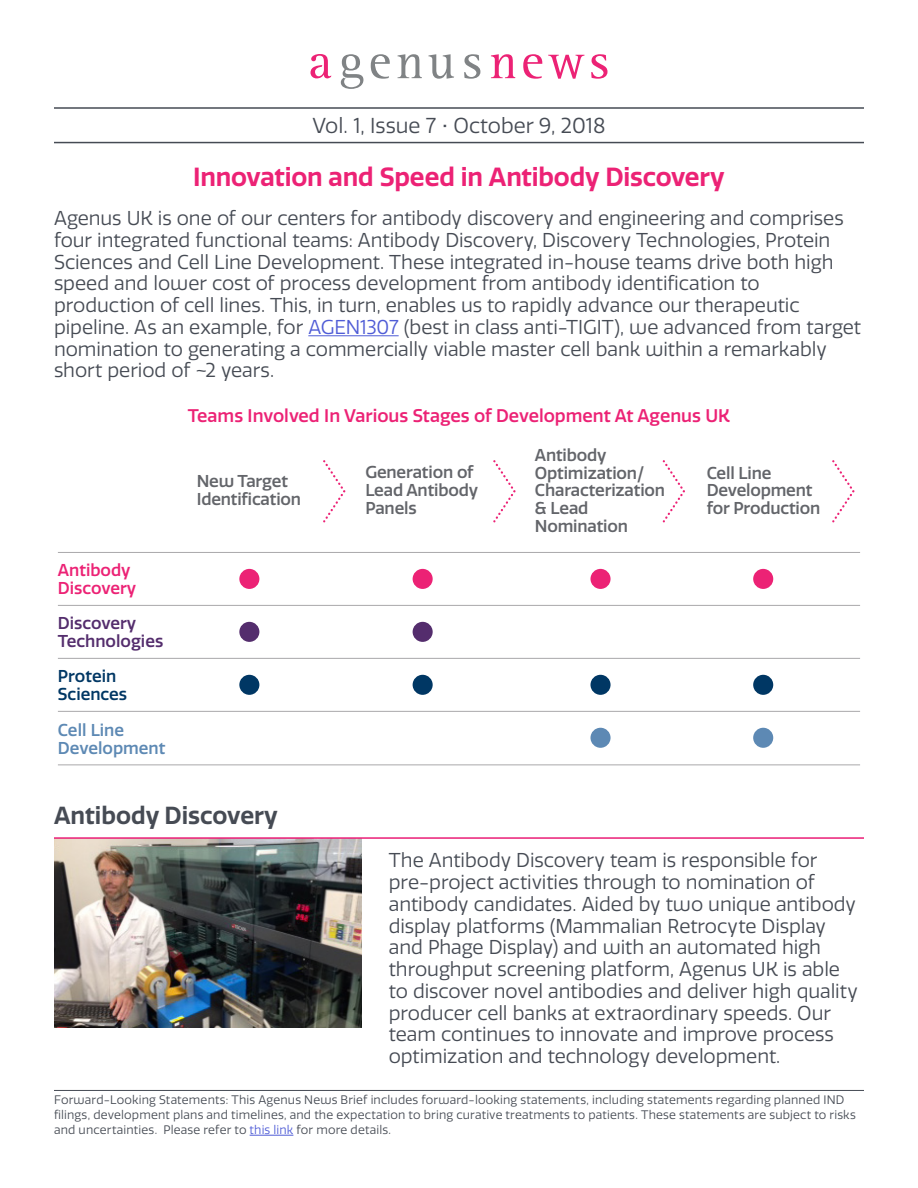
<style>
.page{position:relative;width:918px;height:1188px;background:#fff}
.page>*{position:absolute;margin:0;border:0;box-sizing:border-box;transform-origin:0 0}
.t1{font:600 25.5px "Quatro";letter-spacing:-.01em;color:#ec2275}
.t2{font:600 24px "Quatro";color:#464b54}
.t3{font:21px "Quatro";color:#464b54}
.t4{font:19.5px/21.8px "Quatro";letter-spacing:-.005em;color:#464b54}
.t5{font:500 17.85px "Quatro";color:#ec2275}
.t6{font:500 16.65px/17.9px "Quatro";letter-spacing:-.01em;color:#63656a}
.t7{font:500 16.65px/17.9px "Quatro";color:#542d6d}
.t8{font:500 16.65px/17.9px "Quatro";color:#5d89b4}
.t9{font:500 16.65px/17.9px "Quatro";color:#ec2275}
.t10{font:500 16.65px/17.9px "Quatro";color:#003764}
.t11{font:12px/15px "Quatro";letter-spacing:.015em;color:#464b54}
.s1{color:#4f5cd6}
</style>
<div class="page">
<img style="left:54px;top:839px;width:308px;height:189px">
<hr style="left:54px;top:837px;width:810px;height:2px;background:#ea1d76">
<hr style="left:308px;top:335px;width:91px;height:1px;background:#4f5cd6">
<svg style="left:464px;top:54px;width:16px;height:25px"></svg>
<svg style="left:371px;top:54px;width:19px;height:25px"></svg>
<svg style="left:398px;top:54px;width:24px;height:24px"></svg>
<svg style="left:428px;top:54px;width:26px;height:25px"></svg>
<svg style="left:491px;top:54px;width:24px;height:24px"></svg>
<svg style="left:310px;top:54px;width:21px;height:24px"></svg>
<svg style="left:341px;top:54px;width:22px;height:35px"></svg>
<svg style="left:523px;top:54px;width:19px;height:25px"></svg>
<svg style="left:548px;top:55px;width:36px;height:24px"></svg>
<svg style="left:591px;top:54px;width:17px;height:25px"></svg>
<hr style="left:54px;top:107px;width:810px;height:2px;background:#464b54">
<hr style="left:54px;top:142px;width:810px;height:1px;background:#464b54">
<hr style="left:250px;top:1135px;width:43px;height:1px;background:#4f5cd6">
<hr style="left:54px;top:1090px;width:810px;height:1px;background:#464b54">
<svg style="left:323px;top:460px;width:23px;height:62px"></svg>
<svg style="left:493px;top:460px;width:23px;height:62px"></svg>
<svg style="left:662px;top:460px;width:23px;height:62px"></svg>
<svg style="left:832px;top:460px;width:23px;height:62px"></svg>
<div style="left:239px;top:569px;width:20px;height:20px;background:#ec2275;border-radius:50%"></div>
<div style="left:413px;top:569px;width:20px;height:20px;background:#ec2275;border-radius:50%"></div>
<div style="left:590px;top:569px;width:21px;height:20px;background:#ec2275;border-radius:50%"></div>
<div style="left:753px;top:569px;width:20px;height:20px;background:#ec2275;border-radius:50%"></div>
<div style="left:239px;top:622px;width:20px;height:20px;background:#542d6d;border-radius:50%"></div>
<div style="left:413px;top:622px;width:20px;height:20px;background:#542d6d;border-radius:50%"></div>
<div style="left:239px;top:675px;width:20px;height:20px;background:#003764;border-radius:50%"></div>
<div style="left:413px;top:675px;width:20px;height:20px;background:#003764;border-radius:50%"></div>
<div style="left:590px;top:675px;width:21px;height:20px;background:#003764;border-radius:50%"></div>
<div style="left:753px;top:675px;width:20px;height:20px;background:#003764;border-radius:50%"></div>
<div style="left:590px;top:728px;width:21px;height:20px;background:#5d89b4;border-radius:50%"></div>
<div style="left:753px;top:728px;width:20px;height:20px;background:#5d89b4;border-radius:50%"></div>
<hr style="left:58px;top:605px;width:802px;height:1px;background:#a9a8aa">
<hr style="left:58px;top:552px;width:802px;height:1px;background:#a9a8aa">
<hr style="left:58px;top:658px;width:802px;height:1px;background:#a9a8aa">
<hr style="left:58px;top:711px;width:802px;height:1px;background:#a9a8aa">
<hr style="left:58px;top:765px;width:802px;height:1px;background:#a9a8aa">
<p class="t3" style="left:313px;top:114px;width:294px">Vol. 1, Issue 7 • October 9, 2018</p>
<p class="t1" style="left:193px;top:162px;width:533px">Innovation and Speed in Antibody Discovery</p>
<p class="t4" style="left:54px;top:208px;width:809px">Agenus UK is one of our centers for antibody discovery and engineering and comprises four integrated functional teams: Antibody Discovery, Discovery Technologies, Protein Sciences and Cell Line Development. These integrated in-house teams drive both high speed and lower cost of process development from antibody identification to production of cell lines. This, in turn, enables us to rapidly advance our therapeutic pipeline. As an example, for <span class="s1">AGEN1307</span> (best in class anti-TIGIT), we advanced from target nomination to generating a commercially viable master cell bank within a remarkably short period of ~2 years.</p>
<p class="t5" style="left:188px;top:405px;width:544px">Teams Involved In Various Stages of Development At Agenus UK</p>
<p class="t9" style="left:58px;top:561px;width:80px">Antibody<br>Discovery</p>
<p class="t7" style="left:58px;top:614px;width:107px">Discovery<br>Technologies</p>
<p class="t10" style="left:58px;top:667px;width:71px">Protein<br>Sciences</p>
<p class="t8" style="left:58px;top:721px;width:109px">Cell Line<br>Development</p>
<p class="t6" style="left:197px;top:473px;width:106px">New Target<br>Identification</p>
<p class="t6" style="left:365px;top:464px;width:114px">Generation of<br>Lead Antibody<br>Panels</p>
<p class="t2" style="left:54px;top:801px;width:225px">Antibody Discovery</p>
<p class="t6" style="left:535px;top:446px;width:132px">Antibody<br>Optimization/<br>Characterization &amp; Lead<br>Nomination</p>
<p class="t6" style="left:707px;top:464px;width:115px">Cell Line<br>Development for Production</p>
<p class="t4" style="left:389px;top:850px;width:470px">The Antibody Discovery team is responsible for pre-project activities through to nomination of antibody candidates. Aided by two unique antibody display platforms (Mammalian Retrocyte Display and Phage Display) and with an automated high throughput screening platform, Agenus UK is able to discover novel antibodies and deliver high quality producer cell banks at extraordinary speeds. Our team continues to innovate and improve process optimization and technology development.</p>
<p class="t11" style="left:54px;top:1092px;width:803px">Forward-Looking Statements: This Agenus News Brief includes forward-looking statements, including statements regarding planned IND filings, development plans and timelines, and the expectation to bring curative treatments to patients. These statements are subject to risks and uncertainties. Please refer to <span class="s1">this link</span> for more details.</p>
</div>
